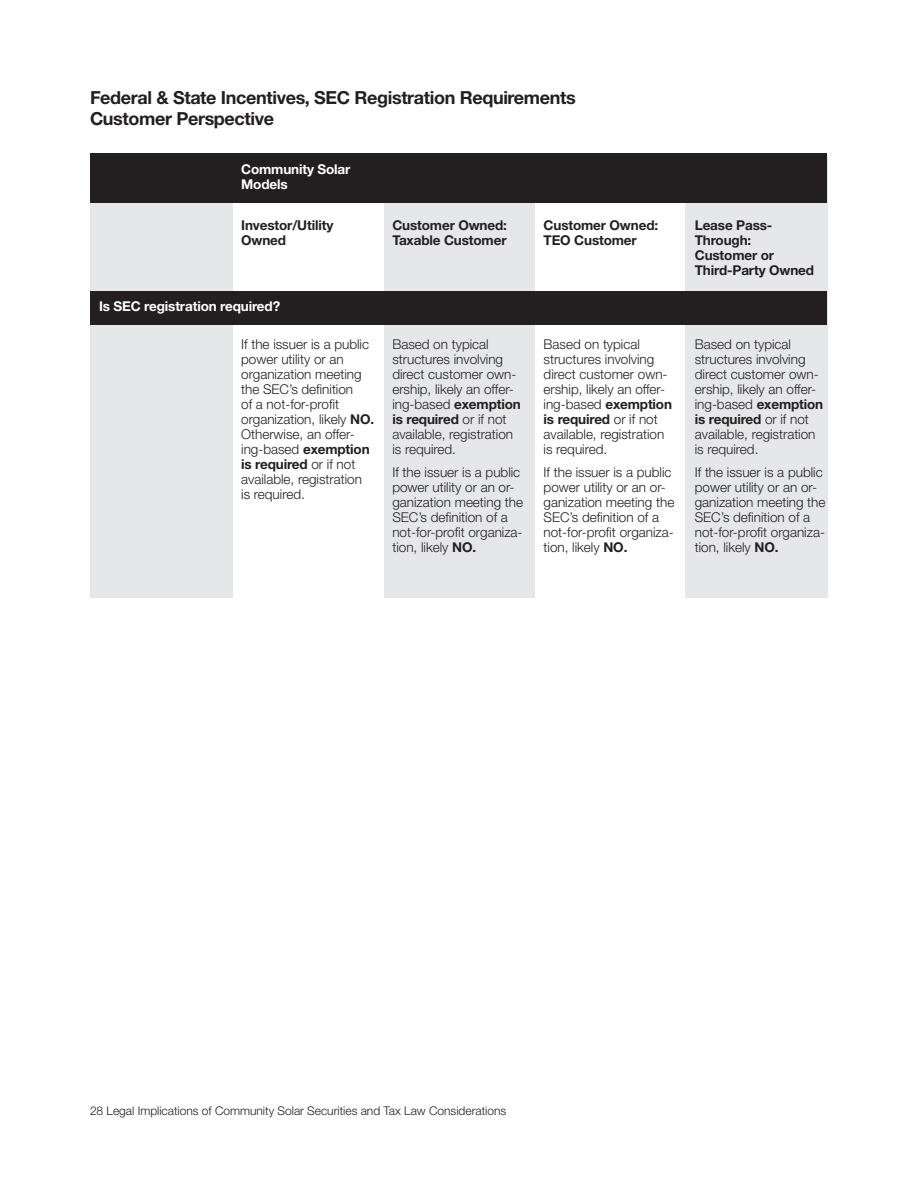
<style>
.page{position:relative;width:918px;height:1188px;background:#fff}
.page>*{position:absolute;margin:0;border:0;box-sizing:border-box;transform-origin:0 0}
.Headline_1{font:700 18px/21px "Helvetica Neue";letter-spacing:-.02em;color:#231f20}
.Chart_Text{font:300 13.5px/15px "Helvetica Neue";color:#231f20}
.Chart_Head{font:700 13.5px/15px "Helvetica Neue";letter-spacing:-.01em;color:#231f20}
.Chart_Text-2{font:700 13.5px "Helvetica Neue";letter-spacing:-.01em;color:#fff}
.Chart_Head-2{font:700 13.5px/15px "Helvetica Neue";letter-spacing:-.01em;color:#fff}
.t1{font:300 12px "Helvetica Neue";color:#231f20}
.s1{font-weight:700}
</style>
<div class="page">
<div style="left:384px;top:156px;width:151px;height:442px;background:#e6e7e9"></div>
<div style="left:90px;top:156px;width:142px;height:442px;background:#e6e7e9"></div>
<div style="left:685px;top:156px;width:143px;height:442px;background:#e6e7e9"></div>
<div style="left:91px;top:291px;width:736px;height:34px;background:#231f20"></div>
<div style="left:91px;top:153px;width:736px;height:49px;background:#231f20"></div>
<p class="Headline_1" style="left:90px;top:87px;width:487px">Federal &amp; State Incentives, SEC Registration Requirements<br>Customer Perspective</p>
<p class="Chart_Head-2" style="left:241px;top:161px;width:111px">Community Solar<br>Models</p>
<p class="Chart_Head" style="left:241px;top:217px;width:94px">Investor/Utility<br>Owned</p>
<p class="Chart_Head" style="left:392px;top:217px;width:116px">Customer Owned:<br>Taxable Customer</p>
<p class="Chart_Head" style="left:544px;top:217px;width:116px">Customer Owned:<br>TEO Customer</p>
<p class="Chart_Head" style="left:695px;top:217px;width:121px">Lease Pass-<br>Through:<br>Customer or<br>Third-Party Owned</p>
<p class="Chart_Text-2" style="left:99px;top:298px;width:183px">Is SEC registration required?</p>
<p class="Chart_Text" style="left:241px;top:336px;width:134px">If the issuer is a public power utility or an organization meeting the SEC’s definition<br>of a not-for-profit organization, likely <span class="s1">NO.<br></span>Otherwise, an offer&shy;ing-based <span class="s1">exemption is required</span> or if not available, registration is required.</p>
<p class="Chart_Text" style="left:392px;top:336px;width:130px">Based on typical structures involving direct customer own&shy;ership, likely an offer&shy;ing-based <span class="s1">exemption is required</span> or if not available, registration is required.</p>
<p class="Chart_Text" style="left:392px;top:464px;width:132px">If the issuer is a public power utility or an or&shy;ganization meeting the<br>SEC’s definition of a not-for-profit organiza&shy;tion, likely <span class="s1">NO.</span></p>
<p class="Chart_Text" style="left:544px;top:336px;width:130px">Based on typical structures involving direct customer own&shy;ership, likely an offer&shy;ing-based <span class="s1">exemption is required</span> or if not available, registration is required.</p>
<p class="Chart_Text" style="left:544px;top:464px;width:132px">If the issuer is a public power utility or an or&shy;ganization meeting the<br>SEC’s definition of a not-for-profit organiza&shy;tion, likely <span class="s1">NO.</span></p>
<p class="Chart_Text" style="left:695px;top:336px;width:130px">Based on typical structures involving direct customer own&shy;ership, likely an offer&shy;ing-based <span class="s1">exemption is required</span> or if not available, registration is required.</p>
<p class="Chart_Text" style="left:695px;top:464px;width:132px">If the issuer is a public power utility or an or&shy;ganization meeting the<br>SEC’s definition of a not-for-profit organiza&shy;tion, likely <span class="s1">NO.</span></p>
<p class="t1" style="left:90px;top:1103px;width:418px">28 Legal Implications of Community Solar Securities and Tax Law Considerations</p>
</div>
